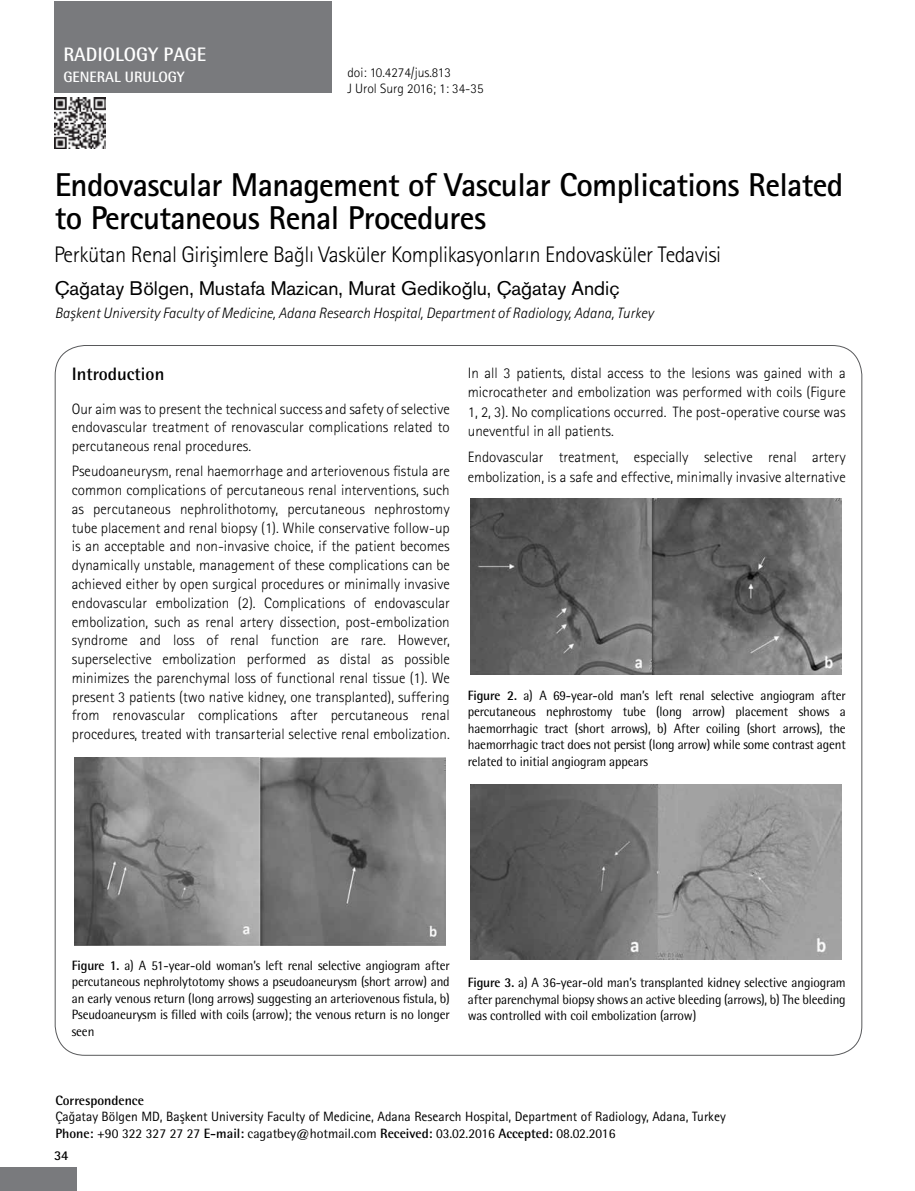
<style>
.page{position:relative;width:915px;height:1191px;background:#fff}
.page>*{position:absolute;margin:0;border:0;box-sizing:border-box;transform-origin:0 0}
.t1{font:700 33px/33px "Rotis Sans Serif Std";letter-spacing:-.02em;color:#000}
.t2{font:300 22.5px "Rotis Sans Serif Std";letter-spacing:-.02em;color:#000}
.t3{font:19.5px "Akzidenz Grotesk BE";color:#000}
.t4{font:700 19.5px "Rotis Semi Sans Std";color:#fff}
.t5{font:700 18px "Rotis Semi Sans Std";color:#000}
.t6{font:300 15px/18.8px "Rotis Sans Serif Std";color:#000;text-align:justify}
.t7{font:italic 300 15px "Rotis Sans Serif Std";color:#000}
.t8{font:700 15px "Rotis Semi Sans Std";color:#fff}
.t9{font:13.5px/16.5px "Rotis Semi Sans Std";letter-spacing:-.01em;color:#000;text-align:justify;scale:.96 1}
.t10{font:13.5px "Rotis Sans Serif Std";color:#000}
.t11{font:13.5px "Rotis Semi Sans Std";letter-spacing:-.01em;color:#000}
.t12{font:300 13.5px/15.5px "Rotis Sans Serif Std";color:#000}
.t13{font:700 13.5px "Rotis Semi Sans Std";color:#000}
.t14{font:700 13.5px "Rotis Sans Serif Std";color:#000}
.s1{font-weight:700}
</style>
<div class="page">
<div style="left:0;top:1167px;width:77px;height:24px;background:#797a7d"></div>
<div style="left:54px;top:2px;width:277px;height:91px;background:#797a7d"></div>
<img style="left:55px;top:98px;width:51px;height:51px">
<img style="left:470px;top:784px;width:371px;height:176px">
<img style="left:75px;top:757px;width:370px;height:188px">
<img style="left:470px;top:499px;width:371px;height:176px">
<h3 class="t4" style="left:63px;top:43px;width:144px">RADIOLOGY PAGE</h3>
<p class="t8" style="left:63px;top:67px;width:123px">GENERAL URULOGY</p>
<p class="t12" style="left:347px;top:65px;width:137px">doi: 10.4274/jus.813<br>J Urol Surg 2016; 1: 34-35</p>
<h1 class="t1" style="left:55px;top:168px;width:789px">Endovascular Management of Vascular Complications Related to Percutaneous Renal Procedures</h1>
<h2 class="t2" style="left:54px;top:241px;width:668px">Perkütan Renal Girişimlere Bağlı Vasküler Komplikasyonların Endovasküler Tedavisi</h2>
<h3 class="t3" style="left:55px;top:277px;width:566px">Çağatay Bölgen, Mustafa Mazican, Murat Gedikoğlu, Çağatay Andiç</h3>
<p class="t7" style="left:55px;top:304px;width:600px">Başkent University Faculty of Medicine, Adana Research Hospital, Department of Radiology, Adana, Turkey</p>
<p class="t5" style="left:72px;top:363px;width:94px">Introduction</p>
<p class="t6" style="left:72px;top:399px;width:379px">Our aim was to present the technical success and safety of selective endovascular treatment of renovascular complications related to percutaneous renal procedures.</p>
<p class="t6" style="left:72px;top:462px;width:379px">Pseudoaneurysm, renal haemorrhage and arteriovenous fistula are common complications of percutaneous renal interventions, such as percutaneous nephrolithotomy, percutaneous nephrostomy tube placement and renal biopsy (1). While conservative follow-up is an acceptable and non-invasive choice, if the patient becomes dynamically unstable, management of these complications can be achieved either by open surgical procedures or minimally invasive endovascular embolization (2). Complications of endovascular embolization, such as renal artery dissection, post-embolization syndrome and loss of renal function are rare. However, superselective embolization performed as distal as possible minimizes the parenchymal loss of functional renal tissue (1). We present 3 patients (two native kidney, one transplanted), suffering from renovascular complications after percutaneous renal procedures, treated with transarterial selective renal embolization.</p>
<p class="t6" style="left:467px;top:363px;width:379px;line-height:19.5px">In all 3 patients, distal access to the lesions was gained with a microcatheter and embolization was performed with coils (Figure 1, 2, 3). No complications occurred. The post-operative course was uneventful in all patients.</p>
<p class="t6" style="left:467px;top:447px;width:379px;line-height:19.5px">Endovascular treatment, especially selective renal artery embolization, is a safe and effective, minimally invasive alternative</p>
<p class="t9" style="left:467px;top:687px;width:395px"><span class="s1">Figure 2.</span> a) A 69-year-old man’s left renal selective angiogram after percutaneous nephrostomy tube (long arrow) placement shows a haemorrhagic tract (short arrows), b) After coiling (short arrows), the haemorrhagic tract does not persist (long arrow) while some contrast agent related to initial angiogram appears</p>
<p class="t9" style="left:72px;top:956px;width:395px"><span class="s1">Figure 1.</span> a) A 51-year-old woman’s left renal selective angiogram after percutaneous nephrolytotomy shows a pseudoaneurysm (short arrow) and an early venous return (long arrows) suggesting an arteriovenous fistula, b)<br>Pseudoaneurysm is filled with coils (arrow); the venous return is no longer seen</p>
<p class="t9" style="left:467px;top:974px;width:395px"><span class="s1">Figure 3.</span> a) A 36-year-old man’s transplanted kidney selective angiogram after parenchymal biopsy shows an active bleeding (arrows), b) The bleeding was controlled with coil embolization (arrow)</p>
<p class="t13" style="left:55px;top:1091px;width:90px">Correspondence</p>
<p class="t10" style="left:55px;top:1108px;width:671px">Çağatay Bölgen MD, Başkent University Faculty of Medicine, Adana Research Hospital, Department of Radiology, Adana, Turkey</p>
<p class="t11" style="left:55px;top:1125px;width:561px"><span class="s1">Phone:</span> +90 322 327 27 27 <span class="s1">E-mail:</span> cagatbey@hotmail.com <span class="s1">Received:</span> 03.02.2016 <span class="s1">Accepted:</span> 08.02.2016</p>
<p class="t14" style="left:54px;top:1146px;width:16px">34</p>
</div>
